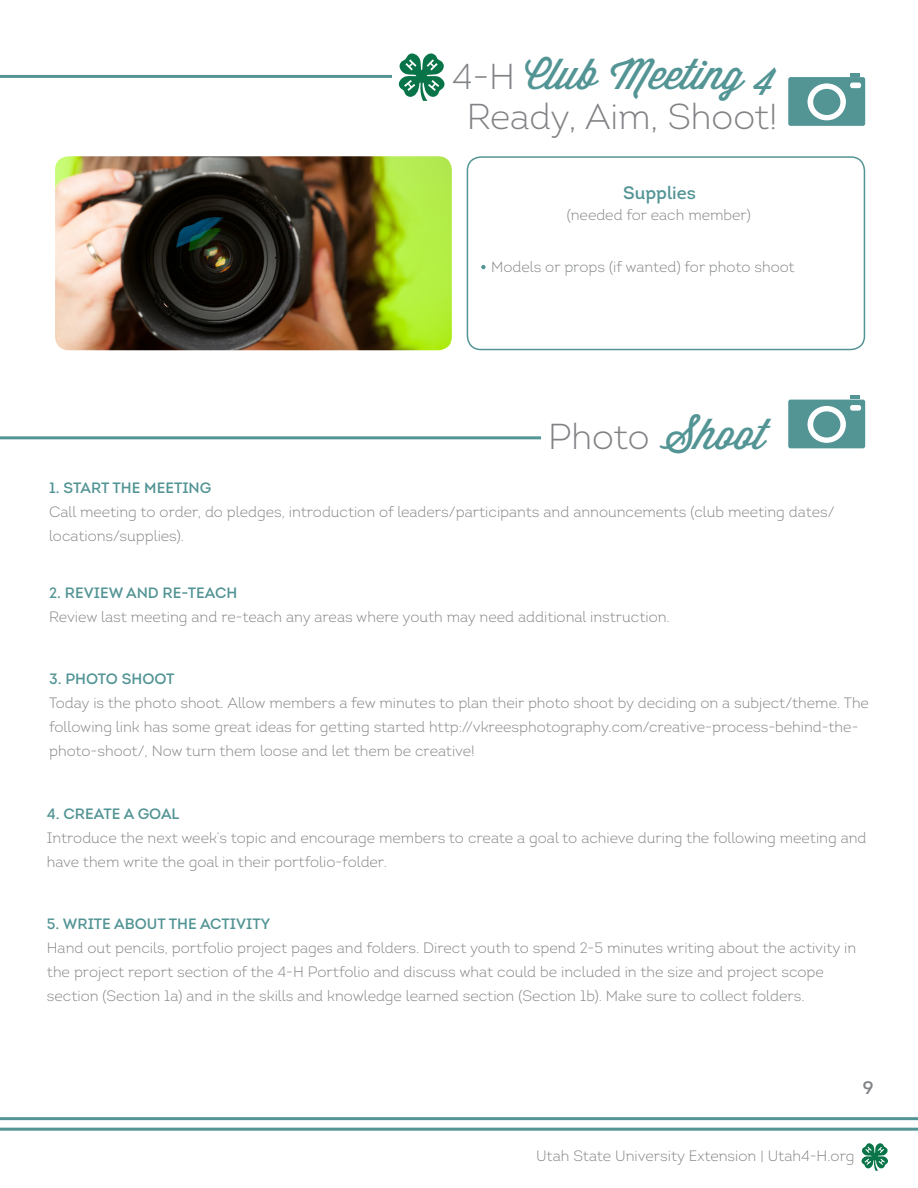
<style>
.page{position:relative;width:918px;height:1188px;background:#fff}
.page>*{position:absolute;margin:0;border:0;box-sizing:border-box;transform-origin:0 0}
.t1{font:42px "Wisdom Script AI";color:#539495}
.t2{font:300 36px "Intro";color:#808285}
.t3{font:18px "Intro";color:#539495}
.t4{font:18px "Intro";color:#808285}
.t5{font:300 15px/24px "Intro";color:#808285}
.t6{font:15px "Intro";color:#539495}
.s1{font-family:"Intro";font-weight:300;font-size:36px;color:#808285}
.s2{font-family:"Wisdom Script AI";font-weight:400;font-size:42px;color:#539495}
</style>
<div class="page">
<svg style="left:862px;top:1143px;width:26px;height:28px"></svg>
<img style="left:55px;top:156px;width:397px;height:194px">
<div style="left:467px;top:156px;width:398px;height:194px;border:2px solid #539495;border-radius:14px"></div>
<svg style="left:481px;top:265px;width:5px;height:4px"></svg>
<hr style="left:0;top:75px;width:392px;height:3px;background:#539495">
<hr style="left:0;top:1117px;width:918px;height:3px;background:#539495">
<hr style="left:0;top:1128px;width:918px;height:3px;background:#539495">
<hr style="left:0;top:436px;width:541px;height:3px;background:#539495">
<svg style="left:399px;top:53px;width:46px;height:48px"></svg>
<svg style="left:788px;top:73px;width:77px;height:53px"></svg>
<div style="left:813px;top:89px;width:27px;height:26px;background:#539495;border-radius:50%"></div>
<svg style="left:788px;top:396px;width:77px;height:52px"></svg>
<div style="left:813px;top:411px;width:27px;height:27px;background:#539495;border-radius:50%"></div>
<h1 class="t1" style="left:452px;top:42px;width:326px"><span class="s1">4-H</span> Club Meeting 4</h1>
<h2 class="t2" style="left:467px;top:94px;width:312px">Ready, Aim, Shoot!</h2>
<p class="t3" style="left:623px;top:181px;width:74px">Supplies</p>
<p class="t5" style="left:567px;top:203px;width:185px">(needed for each member)</p>
<p class="t5" style="left:491px;top:255px;width:305px">Models or props (if wanted) for photo shoot</p>
<h2 class="t2" style="left:548px;top:415px;width:219px">Photo <span class="s2">Shoot</span></h2>
<p class="t6" style="left:49px;top:479px;width:164px">1. START THE MEETING</p>
<p class="t5" style="left:49px;top:500px;width:787px">Call meeting to order, do pledges, introduction of leaders/participants and announcements (club meeting dates/ locations/supplies).</p>
<p class="t6" style="left:49px;top:584px;width:190px">2. REVIEW AND RE-TEACH</p>
<p class="t5" style="left:49px;top:605px;width:622px">Review last meeting and re-teach any areas where youth may need additional instruction.</p>
<p class="t6" style="left:49px;top:669px;width:127px">3. PHOTO SHOOT</p>
<p class="t5" style="left:49px;top:691px;width:821px">Today is the photo shoot. Allow members a few minutes to plan their photo shoot by deciding on a subject/theme. The following link has some great ideas for getting started http://vkreesphotography.com/creative-process-behind-the&shy;photo-shoot/, Now turn them loose and let them be creative!</p>
<p class="t6" style="left:47px;top:804px;width:134px">4. CREATE A GOAL</p>
<p class="t5" style="left:47px;top:826px;width:821px">Introduce the next week’s topic and encourage members to create a goal to achieve during the following meeting and have them write the goal in their portfolio-folder.</p>
<p class="t6" style="left:47px;top:914px;width:225px">5. WRITE ABOUT THE ACTIVITY</p>
<p class="t5" style="left:47px;top:935px;width:811px">Hand out pencils, portfolio project pages and folders. Direct youth to spend 2-5 minutes writing about the activity in the project report section of the 4-H Portfolio and discuss what could be included in the size and project scope section (Section 1a) and in the skills and knowledge learned section (Section 1b). Make sure to collect folders.</p>
<p class="t4" style="left:863px;top:1076px;width:12px">9</p>
<p class="t5" style="left:536px;top:1144px;width:320px">Utah State University Extension | Utah4-H.org</p>
</div>
